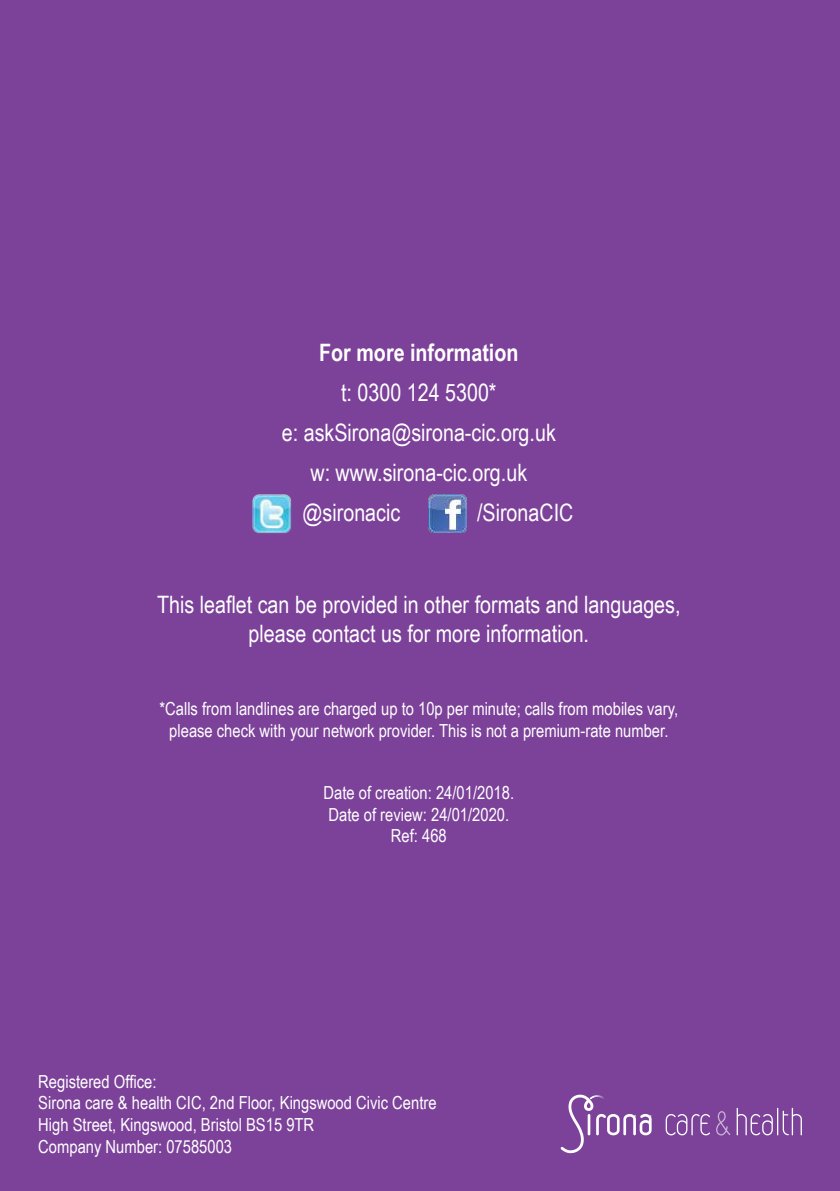
<style>
.page{position:relative;width:840px;height:1191px;background:#fff}
.page>*{position:absolute;margin:0;border:0;box-sizing:border-box;transform-origin:0 0}
.t1{font:24px/28px "Arial Narrow";color:#fff;text-align:center}
.t2{font:700 24px "Arial Narrow";color:#fff}
.t3{font:18px/21.6px "Arial Narrow";color:#fff;text-align:center}
</style>
<div class="page">
<div style="left:0;top:0;width:839px;height:1191px;background:#7c4199"></div>
<svg style="left:560px;top:1094px;width:91px;height:59px"></svg>
<svg style="left:665px;top:1114px;width:44px;height:21px"></svg>
<svg style="left:716px;top:1111px;width:14px;height:24px"></svg>
<svg style="left:736px;top:1107px;width:65px;height:28px"></svg>
<img style="left:428px;top:495px;width:38px;height:37px">
<img style="left:252px;top:494px;width:40px;height:39px">
<h1 class="t2" style="left:319px;top:343px;width:201px">For more information</h1>
<h1 class="t1" style="left:341px;top:380px;width:157px">t: 0300 124 5300*</h1>
<h1 class="t1" style="left:282px;top:420px;width:275px">e: askSirona@sirona-cic.org.uk</h1>
<h1 class="t1" style="left:310px;top:460px;width:218px">w: www.sirona-cic.org.uk</h1>
<h1 class="t1" style="left:302px;top:500px;width:99px">@sironacic</h1>
<h1 class="t1" style="left:477px;top:500px;width:98px">/SironaCIC</h1>
<h1 class="t1" style="left:157px;top:590px;width:524px">This leaflet can be provided in other formats and languages, please contact us for more information.</h1>
<p class="t3" style="left:159px;top:699px;width:520px">*Calls from landlines are charged up to 10p per minute; calls from mobiles vary, please check with your network provider. This is not a premium-rate number.</p>
<p class="t3" style="left:323px;top:783px;width:192px">Date of creation: 24/01/2018.<br>Date of review: 24/01/2020.<br>Ref: 468</p>
<p class="t3" style="left:38px;top:1070px;width:399px;text-align:left">Registered Office:<br>Sirona care &amp; health CIC, 2nd Floor, Kingswood Civic Centre High Street, Kingswood, Bristol BS15 9TR<br>Company Number: 07585003</p>
</div>
